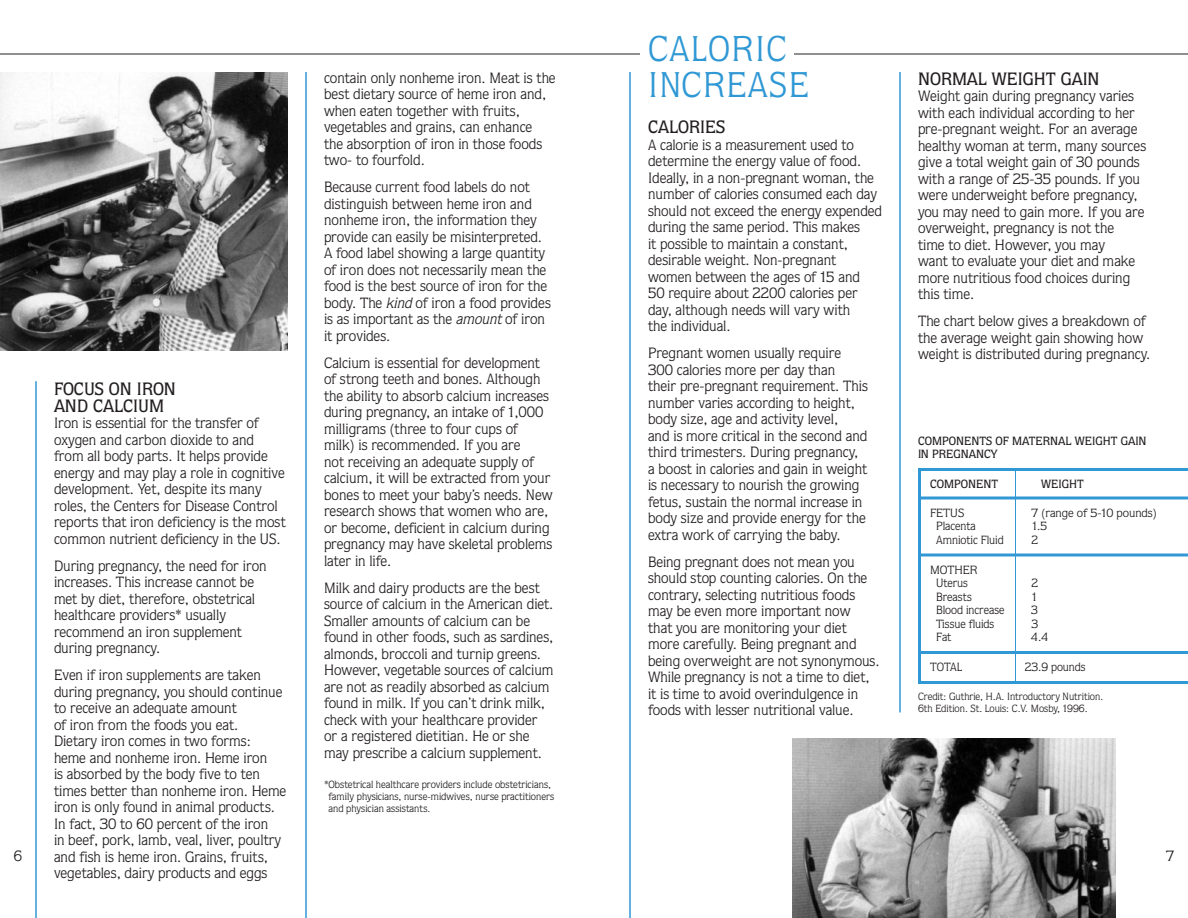
<style>
.page{position:relative;width:1188px;height:918px;background:#fff}
.page>*{position:absolute;margin:0;border:0;box-sizing:border-box;transform-origin:0 0}
.t1{font:36px/36px "Quorum";letter-spacing:.04em;color:#3098d4}
.t2{font:500 18px/16.5px "Quorum";color:#231f20}
.t3{font:15px/16.5px "Quorum";color:#231f20}
.t4{font:12px "Quorum";color:#231f20}
.t5{font:500 12px/13.5px "Quorum";color:#231f20}
.t6{font:12px/13.5px "Quorum";color:#231f20;text-align:center;scale:1.05 1}
.t7{font:10.5px/12px "Quorum";color:#231f20}
.s1{font-style:italic}
</style>
<div class="page">
<hr style="left:594px;top:54px;width:594px;height:1px;background:#231f20">
<div style="left:640px;top:50px;width:154px;height:8px;background:#fff"></div>
<hr style="left:629px;top:72px;width:2px;height:846px;background:#3098d4">
<hr style="left:899px;top:72px;width:2px;height:640px;background:#3098d4">
<hr style="left:35px;top:381px;width:2px;height:537px;background:#3098d4">
<hr style="left:305px;top:72px;width:2px;height:846px;background:#3098d4">
<hr style="left:0;top:54px;width:594px;height:1px;background:#231f20">
<img style="left:0;top:72px;width:288px;height:279px">
<img style="left:792px;top:738px;width:324px;height:180px">
<svg style="left:918px;top:468px;width:270px;height:216px"></svg>
<svg style="left:918px;top:496px;width:270px;height:4px"></svg>
<hr style="left:918px;top:554px;width:270px;height:2px;background:#3098d4">
<hr style="left:918px;top:651px;width:270px;height:3px;background:#3098d4">
<hr style="left:1015px;top:468px;width:1px;height:216px;background:#3098d4">
<p class="t3" style="left:14px;top:849px;width:10px">6</p>
<p class="t2" style="left:54px;top:382px;width:124px">FOCUS ON IRON<br>AND CALCIUM</p>
<p class="t3" style="left:54px;top:416px;width:233px">Iron is essential for the transfer of oxygen and carbon dioxide to and from all body parts. It helps provide energy and may play a role in cognitive development. Yet, despite its many roles, the Centers for Disease Control reports that iron deficiency is the most common nutrient deficiency in the US.</p>
<p class="t3" style="left:54px;top:559px;width:214px">During pregnancy, the need for iron increases. This increase cannot be met by diet, therefore, obstetrical healthcare providers* usually recommend an iron supplement during pregnancy.</p>
<p class="t3" style="left:54px;top:668px;width:234px">Even if iron supplements are taken during pregnancy, you should continue to receive an adequate amount<br>of iron from the foods you eat.<br>Dietary iron comes in two forms: heme and nonheme iron. Heme iron<br>is absorbed by the body five to ten times better than nonheme iron. Heme iron is only found in animal products.<br>In fact, 30 to 60 percent of the iron<br>in beef, pork, lamb, veal, liver, poultry and fish is heme iron. Grains, fruits, vegetables, dairy products and eggs</p>
<p class="t3" style="left:324px;top:71px;width:233px">contain only nonheme iron. Meat is the best dietary source of heme iron and, when eaten together with fruits, vegetables and grains, can enhance<br>the absorption of iron in those foods two- to fourfold.</p>
<p class="t3" style="left:324px;top:180px;width:228px">Because current food labels do not distinguish between heme iron and nonheme iron, the information they provide can easily be misinterpreted.<br>A food label showing a large quantity of iron does not necessarily mean the food is the best source of iron for the body. The <span class="s1">kind</span>of iron a food provides is as important as the <span class="s1">amount</span> of iron it provides.</p>
<p class="t3" style="left:324px;top:356px;width:230px">Calcium is essential for development of strong teeth and bones. Although the ability to absorb calcium increases during pregnancy, an intake of 1,000 milligrams (three to four cups of<br>milk) is recommended. If you are<br>not receiving an adequate supply of calcium, it will be extracted from your bones to meet your baby’s needs. New research shows that women who are, or become, deficient in calcium during pregnancy may have skeletal problems later in life.</p>
<p class="t3" style="left:324px;top:581px;width:231px">Milk and dairy products are the best source of calcium in the American diet.<br>Smaller amounts of calcium can be found in other foods, such as sardines, almonds, broccoli and turnip greens.<br>However, vegetable sources of calcium are not as readily absorbed as calcium found in milk. If you can’t drink milk, check with your healthcare provider or a registered dietitian. He or she may prescribe a calcium supplement.</p>
<p class="t7" style="left:329px;top:779px;width:227px;text-indent:-5px">*Obstetrical healthcare providers include obstetricians, family physicians, nurse-midwives, nurse practitioners and physician assistants.</p>
<h1 class="t1" style="left:648px;top:34px;width:162px">CALORIC<br>INCREASE</h1>
<p class="t2" style="left:648px;top:121px;width:79px">CALORIES</p>
<p class="t3" style="left:648px;top:138px;width:236px">A calorie is a measurement used to determine the energy value of food.<br>Ideally, in a non-pregnant woman, the number of calories consumed each day should not exceed the energy expended during the same period. This makes<br>it possible to maintain a constant, desirable weight. Non-pregnant women between the ages of 15 and<br>50 require about 2200 calories per day, although needs will vary with<br>the individual.</p>
<p class="t3" style="left:648px;top:346px;width:221px">Pregnant women usually require 300 calories more per day than<br>their pre-pregnant requirement. This number varies according to height, body size, age and activity level,<br>and is more critical in the second and third trimesters. During pregnancy, a boost in calories and gain in weight is necessary to nourish the growing fetus, sustain the normal increase in body size and provide energy for the extra work of carrying the baby.</p>
<p class="t3" style="left:648px;top:555px;width:233px">Being pregnant does not mean you should stop counting calories. On the contrary, selecting nutritious foods may be even more important now<br>that you are monitoring your diet more carefully. Being pregnant and being overweight are not synonymous.<br>While pregnancy is not a time to diet, it is time to avoid overindulgence in foods with lesser nutritional value.</p>
<p class="t2" style="left:918px;top:72px;width:183px">NORMAL WEIGHT GAIN</p>
<p class="t3" style="left:918px;top:89px;width:230px">Weight gain during pregnancy varies with each individual according to her pre-pregnant weight. For an average healthy woman at term, many sources give a total weight gain of 30 pounds with a range of 25-35 pounds. If you were underweight before pregnancy, you may need to gain more. If you are overweight, pregnancy is not the<br>time to diet. However, you may<br>want to evaluate your diet and make more nutritious food choices during this time.</p>
<p class="t3" style="left:918px;top:314px;width:234px">The chart below gives a breakdown of the average weight gain showing how weight is distributed during pregnancy.</p>
<p class="t5" style="left:918px;top:435px;width:230px">COMPONENTS OF MATERNAL WEIGHT GAIN<br>IN PREGNANCY</p>
<p class="t5" style="left:930px;top:478px;width:70px">COMPONENT</p>
<p class="t5" style="left:1041px;top:478px;width:44px">WEIGHT</p>
<p class="t6" style="left:930px;top:507px;width:34px">FETUS</p>
<p class="t6" style="left:1031px;top:507px;width:122px">7 (range of 5-10 pounds)</p>
<p class="t4" style="left:936px;top:522px;width:41px">Placenta</p>
<p class="t4" style="left:1031px;top:522px;width:17px">1.5</p>
<p class="t4" style="left:936px;top:535px;width:69px">Amniotic Fluid</p>
<p class="t4" style="left:1031px;top:535px;width:8px">2</p>
<p class="t6" style="left:930px;top:564px;width:47px">MOTHER<br>Uterus</p>
<p class="t4" style="left:1031px;top:579px;width:8px">2</p>
<p class="t4" style="left:936px;top:592px;width:37px">Breasts</p>
<p class="t4" style="left:1031px;top:592px;width:8px">1</p>
<p class="t4" style="left:936px;top:606px;width:70px">Blood increase</p>
<p class="t4" style="left:1031px;top:606px;width:8px">3</p>
<p class="t4" style="left:936px;top:619px;width:60px">Tissue fluids</p>
<p class="t4" style="left:1031px;top:619px;width:8px">3</p>
<p class="t4" style="left:936px;top:633px;width:17px">Fat</p>
<p class="t4" style="left:1031px;top:633px;width:18px">4.4</p>
<p class="t4" style="left:930px;top:663px;width:34px">TOTAL</p>
<p class="t4" style="left:1025px;top:663px;width:62px">23.9 pounds</p>
<p class="t7" style="left:918px;top:692px;width:187px">Credit: Guthrie, H.A. Introductory Nutrition.<br>6th Edition. St. Louis: C.V. Mosby, 1996.</p>
<p class="t3" style="left:1166px;top:849px;width:10px">7</p>
</div>
